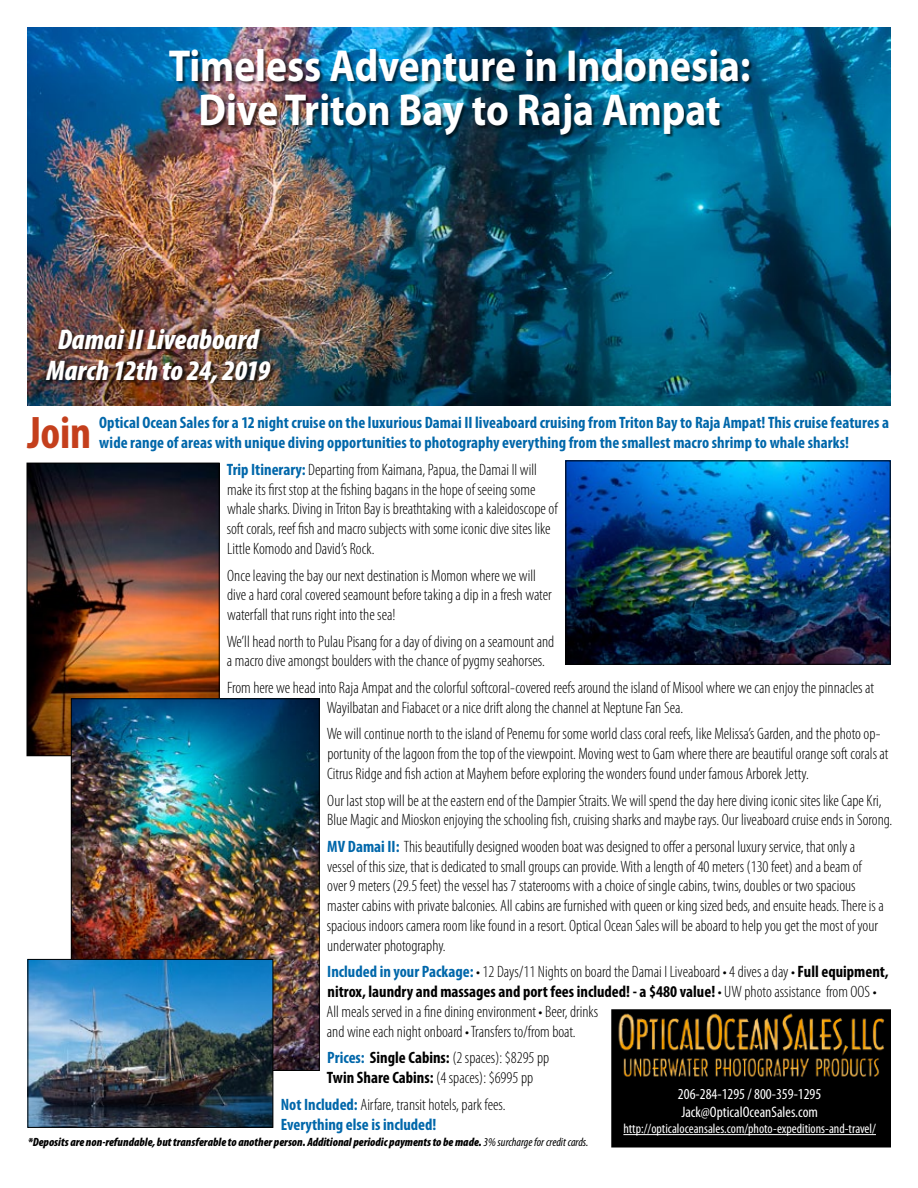
<style>
.page{position:relative;width:918px;height:1188px;background:#fff}
.page>*{position:absolute;margin:0;border:0;box-sizing:border-box;transform-origin:0 0}
.t1{font:700 condensed 45.9px "Myriad Pro";color:#c43f1c}
.t2{font:700 45px/43.5px "Myriad Pro";color:#fff;text-align:center;scale:.88 1}
.t3{font:italic 900 condensed 28.5px/31.2px "Myriad Pro";letter-spacing:-.005em;color:#fff;text-align:center}
.t4{font:300 condensed 16.5px/19.8px "Myriad Pro";color:#000}
.t5{font:700 condensed 16.5px/19.8px "Myriad Pro";letter-spacing:.005em;color:#0067aa}
.t6{font:condensed 15.3px/18.3px "Myriad Pro";color:#fff}
.t7{font:condensed 13.5px "Myriad Pro";color:#fff}
.t8{font:italic 900 condensed 12px "Myriad Pro";color:#000}
.s1{font-weight:700;color:#0067aa}
.s2{font-weight:700}
.s3{font-weight:300;color:#000}
.s4{font-weight:400}
</style>
<div class="page">
<img style="left:27px;top:27px;width:864px;height:379px">
<div style="left:612px;top:1010px;width:278px;height:137px;background:#000"></div>
<div style="left:611px;top:1009px;width:280px;height:139px;border:2px solid #000"></div>
<img style="left:615px;top:1009px;width:273px;height:68px">
<hr style="left:623px;top:1134px;width:253px;height:1px;background:#fff">
<div style="left:47px;top:329px;width:228px;height:58px;background:#000;opacity:.61"></div>
<img style="left:567px;top:462px;width:322px;height:201px">
<div style="left:565px;top:460px;width:326px;height:205px;border:1px solid #000"></div>
<div style="left:170px;top:50px;width:583px;height:90px;background:#000;opacity:.61"></div>
<img style="left:29px;top:465px;width:189px;height:289px">
<div style="left:27px;top:463px;width:193px;height:293px;border:1px solid #000"></div>
<img style="left:73px;top:700px;width:245px;height:369px">
<img style="left:29px;top:961px;width:242px;height:165px">
<div style="left:27px;top:959px;width:246px;height:169px;border:1px solid #000"></div>
<h2 class="t2" style="left:169px;top:43px;width:663px">Timeless Adventure in Indonesia:<br>Dive Triton Bay to Raja Ampat</h2>
<h3 class="t3" style="left:47px;top:323px;width:225px">Damai II Liveaboard<br>March 12th to 24, 2019</h3>
<h1 class="t1" style="left:27px;top:404px;width:65px">Join</h1>
<p class="t5" style="left:99px;top:413px;width:791px">Optical Ocean Sales for a 12 night cruise on the luxurious Damai II liveaboard cruising from Triton Bay to Raja Ampat! This cruise features a wide range of areas with unique diving opportunities to photography everything from the smallest macro shrimp to whale sharks!</p>
<p class="t4" style="left:227px;top:459px;width:332px"><span class="s1">Trip Itinerary:</span> Departing from Kaimana, Papua, the Damai II will make its first stop at the fishing bagans in the hope of seeing some whale sharks. Diving in Triton Bay is breathtaking with a kaleidoscope of soft corals, reef fish and macro subjects with some iconic dive sites like Little Komodo and David’s Rock.</p>
<p class="t4" style="left:227px;top:565px;width:326px">Once leaving the bay our next destination is Momon where we will dive a hard coral covered seamount before taking a dip in a fresh water waterfall that runs right into the sea!</p>
<p class="t4" style="left:227px;top:631px;width:329px">We’ll head north to Pulau Pisang for a day of diving on a seamount and a macro dive amongst boulders with the chance of pygmy seahorses.</p>
<p class="t4" style="left:327px;top:678px;width:549px;text-indent:-100px">From here we head into Raja Ampat and the colorful softcoral-covered reefs around the island of Misool where we can enjoy the pinnacles at<br>Wayilbatan and Fiabacet or a nice drift along the channel at Neptune Fan Sea.</p>
<p class="t4" style="left:327px;top:724px;width:563px">We will continue north to the island of Penemu for some world class coral reefs, like Melissa’s Garden, and the photo op&shy;portunity of the lagoon from the top of the viewpoint. Moving west to Gam where there are beautiful orange soft corals at<br>Citrus Ridge and fish action at Mayhem before exploring the wonders found under famous Arborek Jetty.</p>
<p class="t4" style="left:327px;top:790px;width:567px">Our last stop will be at the eastern end of the Dampier Straits. We will spend the day here diving iconic sites like Cape Kri,<br>Blue Magic and Mioskon enjoying the schooling fish, cruising sharks and maybe rays. Our liveaboard cruise ends in Sorong.</p>
<p class="t4" style="left:327px;top:836px;width:559px"><span class="s1">MV Damai II:</span> This beautifully designed wooden boat was designed to offer a personal luxury service, that only a vessel of this size, that is dedicated to small groups can provide. With a length of 40 meters (130 feet) and a beam of over 9 meters (29.5 feet) the vessel has 7 staterooms with a choice of single cabins, twins, doubles or two spacious master cabins with private balconies. All cabins are furnished with queen or king sized beds, and ensuite heads. There is a spacious indoors camera room like found in a resort. Optical Ocean Sales will be aboard to help you get the most of your underwater photography.</p>
<p class="t4" style="left:326px;top:962px;width:564px"><span class="s1">Included in your Package:</span> • 12 Days/11 Nights on board the Damai I Liveaboard • 4 dives a day • <span class="s2">Full equipment, nitrox, laundry and massages and port fees included! - a $480 value!</span> • UW photo assistance from OOS • All meals served in a fine dining environment • Beer, drinks<br>and wine each night onboard • Transfers to/from boat.</p>
<p class="t4" style="left:327px;top:1048px;width:224px"><span class="s1">Prices:</span> <span class="s2">Single Cabins:</span> (2 spaces): $8295 pp<br><span class="s2">Twin Share Cabins:</span> (4 spaces): $6995 pp</p>
<p class="t5" style="left:281px;top:1094px;width:226px">Not Included: <span class="s3">Airfare, transit hotels, park fees.<br></span>Everything else is included!</p>
<p class="t8" style="left:28px;top:1135px;width:562px">*Deposits are non-refundable, but transferable to another person. Additional periodic payments to be made. <span class="s4">3% surcharge for credit cards.</span></p>
<p class="t6" style="left:678px;top:1084px;width:145px">206-284-1295 / 800-359-1295<br>Jack@OpticalOceanSales.com</p>
<p class="t7" style="left:623px;top:1121px;width:254px">http://opticaloceansales.com/photo-expeditions-and-travel/</p>
</div>
